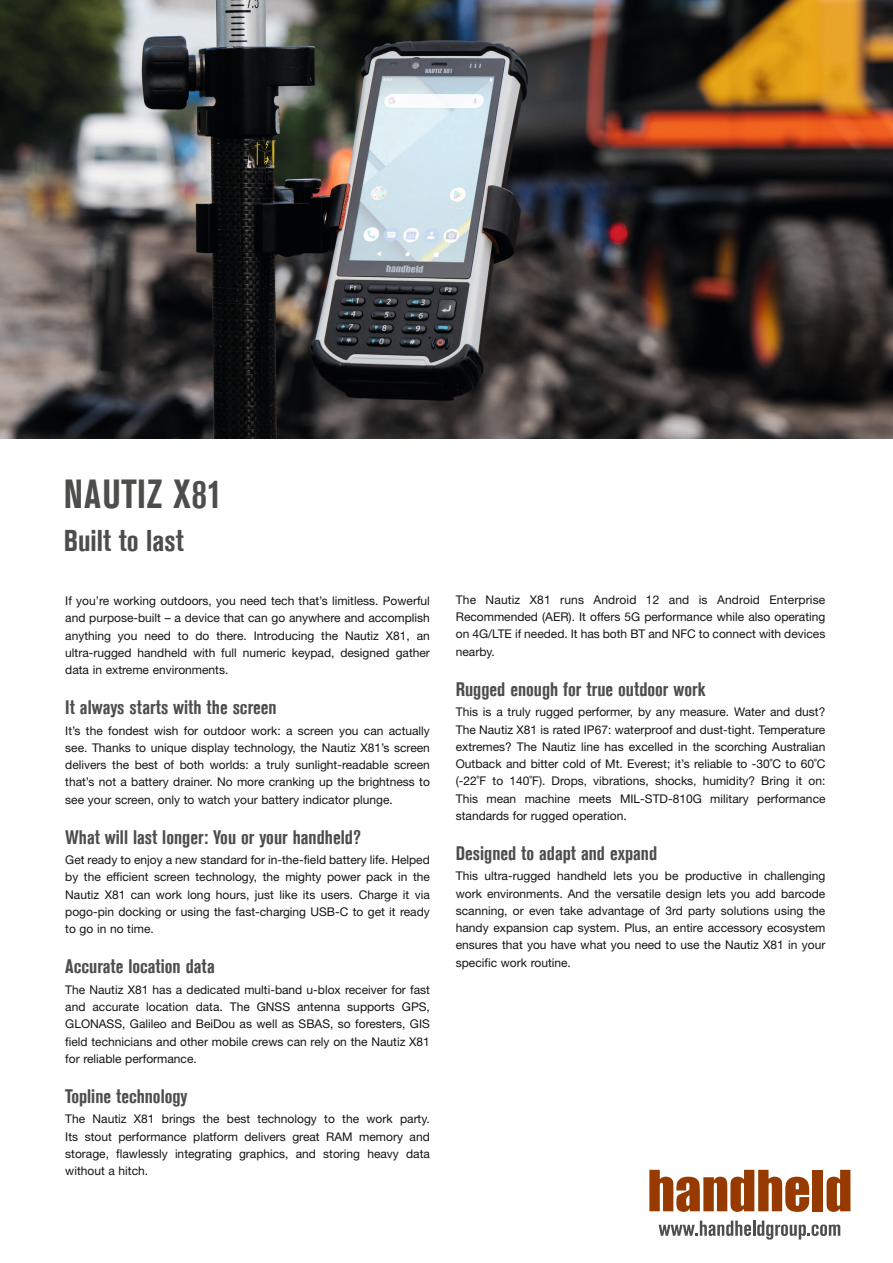
<style>
.page{position:relative;width:893px;height:1263px;background:#fff}
.page>*{position:absolute;margin:0;border:0;box-sizing:border-box;transform-origin:0 0}
.t1{font:700 condensed 40.5px "Akzidenz Grotesk Std";letter-spacing:.015em;color:#4d4d4c;scale:.95 1}
.t2{font:700 condensed 30px "Akzidenz Grotesk Std";color:#4d4d4c}
.t3{font:700 condensed 19.5px "Akzidenz Grotesk Std";color:#4d4d4c}
.t4{font:12px/17.2px "Helvetica Neue LT Std";color:#131413;text-align:justify}
</style>
<div class="page">
<img style="left:0;top:0;width:893px;height:438px">
<svg style="left:649px;top:1170px;width:160px;height:42px"></svg>
<div style="left:813px;top:1170px;width:10px;height:41px;background:#963a00"></div>
<svg style="left:827px;top:1170px;width:23px;height:42px"></svg>
<svg style="left:659px;top:1220px;width:181px;height:19px"></svg>
<h1 class="t1" style="left:64px;top:471px;width:168px">NAUTIZ X81</h1>
<h2 class="t2" style="left:64px;top:524px;width:122px">Built to last</h2>
<p class="t4" style="left:65px;top:592px;width:366px">If you’re working outdoors, you need tech that’s limitless. Powerful and purpose-built – a device that can go anywhere and accomplish anything you need to do there. Introducing the Nautiz X81, an ultra-rugged handheld with full numeric keypad, designed gather data in extreme environments.</p>
<h3 class="t3" style="left:65px;top:696px;width:213px">It always starts with the screen</h3>
<p class="t4" style="left:65px;top:722px;width:366px">It’s the fondest wish for outdoor work: a screen you can actually see. Thanks to unique display technology, the Nautiz X81’s screen delivers the best of both worlds: a truly sunlight-readable screen that’s not a battery drainer. No more cranking up the brightness to see your screen, only to watch your battery indicator plunge.</p>
<h3 class="t3" style="left:65px;top:826px;width:297px">What will last longer: You or your handheld?</h3>
<p class="t4" style="left:65px;top:851px;width:366px">Get ready to enjoy a new standard for in-the-field battery life. Helped by the efficient screen technology, the mighty power pack in the Nautiz X81 can work long hours, just like its users. Charge it via pogo-pin docking or using the fast-charging USB-C to get it ready to go in no time.</p>
<h3 class="t3" style="left:65px;top:955px;width:151px">Accurate location data</h3>
<p class="t4" style="left:65px;top:981px;width:366px">The Nautiz X81 has a dedicated multi-band u-blox receiver for fast and accurate location data. The GNSS antenna supports GPS, GLONASS, Galileo and BeiDou as well as SBAS, so foresters, GIS field technicians and other mobile crews can rely on the Nautiz X81 for reliable performance.</p>
<h3 class="t3" style="left:65px;top:1085px;width:124px">Topline technology</h3>
<p class="t4" style="left:65px;top:1110px;width:366px">The Nautiz X81 brings the best technology to the work party.<br>Its stout performance platform delivers great RAM memory and storage, flawlessly integrating graphics, and storing heavy data without a hitch.</p>
<p class="t4" style="left:456px;top:591px;width:371px">The Nautiz X81 runs Android 12 and is Android Enterprise Recommended (AER). It offers 5G performance while also operating on 4G/LTE if needed. It has both BT and NFC to connect with devices nearby.</p>
<h3 class="t3" style="left:456px;top:678px;width:251px">Rugged enough for true outdoor work</h3>
<p class="t4" style="left:456px;top:703px;width:371px">This is a truly rugged performer, by any measure. Water and dust?<br>The Nautiz X81 is rated IP67: waterproof and dust-tight. Temperature extremes? The Nautiz line has excelled in the scorching Australian Outback and bitter cold of Mt. Everest; it’s reliable to -30˚C to 60˚C (-22˚F to 140˚F). Drops, vibrations, shocks, humidity? Bring it on:<br>This mean machine meets MIL-STD-810G military performance standards for rugged operation.</p>
<h3 class="t3" style="left:456px;top:842px;width:203px">Designed to adapt and expand</h3>
<p class="t4" style="left:456px;top:867px;width:371px">This ultra-rugged handheld lets you be productive in challenging work environments. And the versatile design lets you add barcode scanning, or even take advantage of 3rd party solutions using the handy expansion cap system. Plus, an entire accessory ecosystem ensures that you have what you need to use the Nautiz X81 in your specific work routine.</p>
</div>
